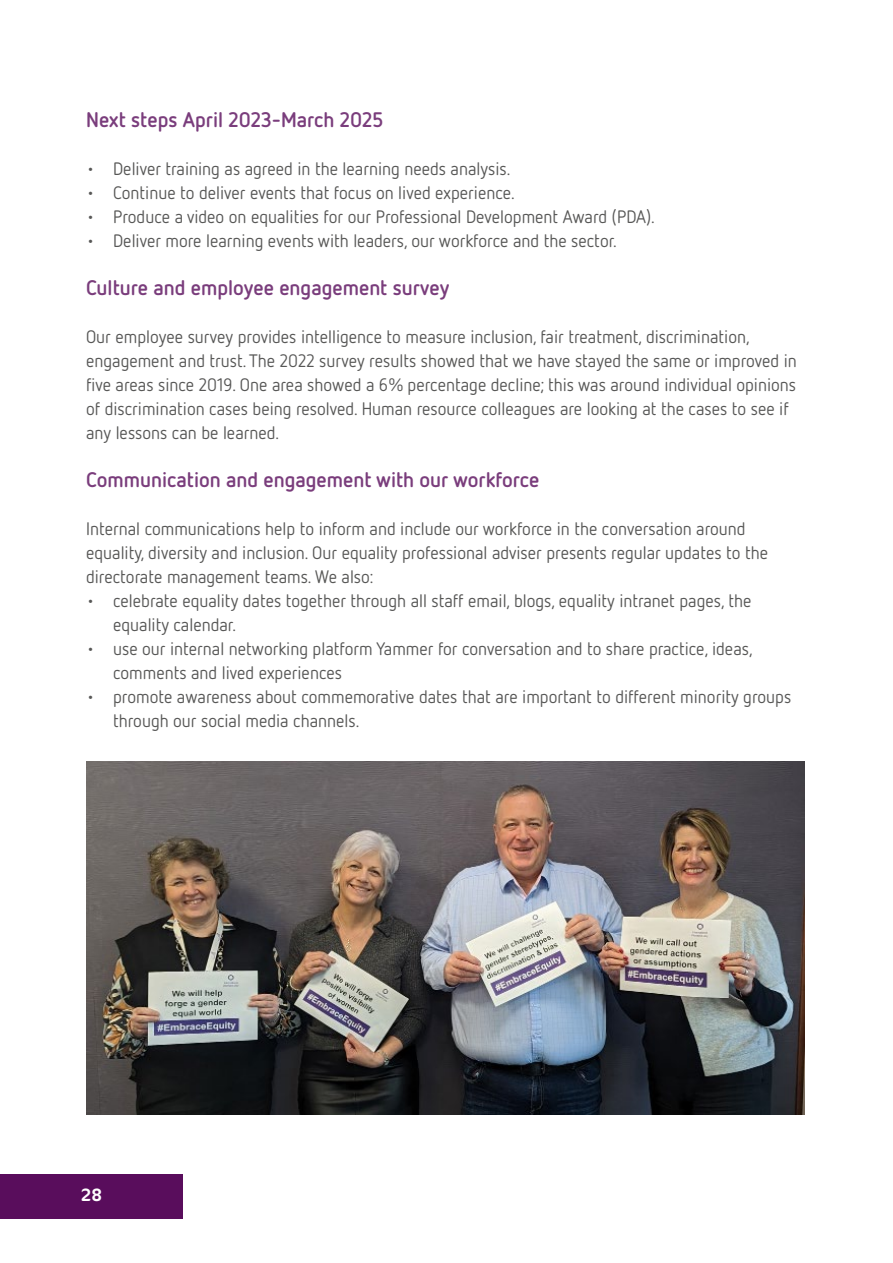
<style>
.page{position:relative;width:893px;height:1263px;background:#fff}
.page>*{position:absolute;margin:0;border:0;box-sizing:border-box;transform-origin:0 0}
.t1{font:700 21px "Netto OT";color:#7a3d7c}
.t2{font:18px/24px "Netto OT";color:#575756}
.t3{font:18px "Cocon OT";color:#fff}
</style>
<div class="page">
<div style="left:0;top:1174px;width:183px;height:44px;background:#590d5c"></div>
<img style="left:86px;top:761px;width:719px;height:354px">
<p class="t1" style="left:86px;top:106px;width:299px">Next steps April 2023-March 2025</p>
<p class="t2" style="left:86px;top:156px;width:426px">• Deliver training as agreed in the learning needs analysis.</p>
<p class="t2" style="left:86px;top:180px;width:430px">• Continue to deliver events that focus on lived experience.</p>
<p class="t2" style="left:86px;top:204px;width:570px">• Produce a video on equalities for our Professional Development Award (PDA).</p>
<p class="t2" style="left:86px;top:228px;width:532px">• Deliver more learning events with leaders, our workforce and the sector.</p>
<p class="t1" style="left:86px;top:274px;width:365px">Culture and employee engagement survey</p>
<p class="t2" style="left:86px;top:324px;width:712px">Our employee survey provides intelligence to measure inclusion, fair treatment, discrimination, engagement and trust. The 2022 survey results showed that we have stayed the same or improved in five areas since 2019. One area showed a 6% percentage decline; this was around individual opinions of discrimination cases being resolved. Human resource colleagues are looking at the cases to see if any lessons can be learned.</p>
<p class="t1" style="left:86px;top:466px;width:455px">Communication and engagement with our workforce</p>
<p class="t2" style="left:86px;top:516px;width:683px">Internal communications help to inform and include our workforce in the conversation around equality, diversity and inclusion. Our equality professional adviser presents regular updates to the directorate management teams. We also:</p>
<p class="t2" style="left:113px;top:588px;width:640px;text-indent:-27px">• celebrate equality dates together through all staff email, blogs, equality intranet pages, the equality calendar.</p>
<p class="t2" style="left:113px;top:636px;width:641px;text-indent:-27px">• use our internal networking platform Yammer for conversation and to share practice, ideas, comments and lived experiences</p>
<p class="t2" style="left:113px;top:684px;width:680px;text-indent:-27px">• promote awareness about commemorative dates that are important to different minority groups through our social media channels.</p>
<p class="t3" style="left:81px;top:1185px;width:23px">28</p>
</div>
